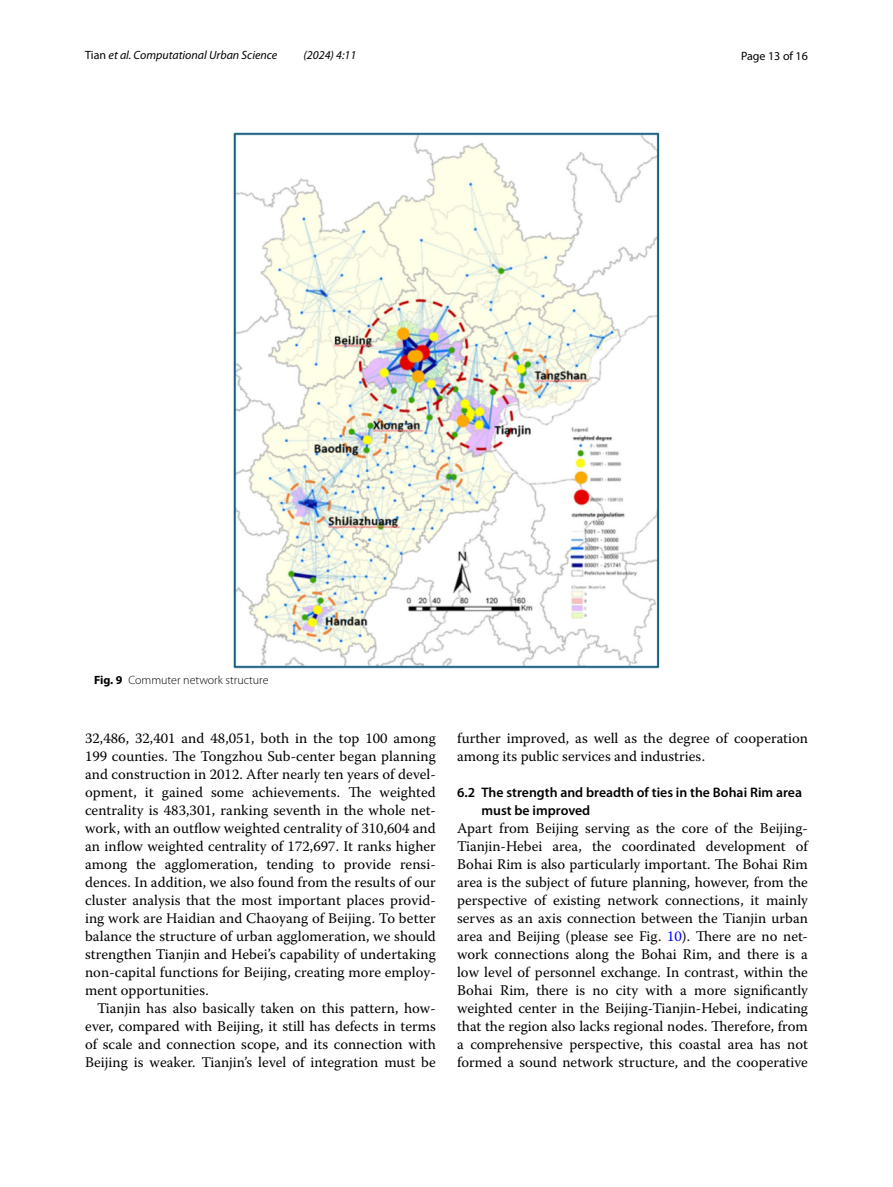
<style>
.page{position:relative;width:893px;height:1187px;background:#fff}
.page>*{position:absolute;margin:0;border:0;box-sizing:border-box;transform-origin:0 0}
.t1{font:14.7px/18px "Warnock Pro";color:#000;text-align:justify}
.t2{font:600 13.8px/18px "Myriad Pro";color:#000}
.t3{font:italic 12px "Myriad Pro";color:#000}
.t4{font:300 12px "Myriad Pro";color:#000}
.t5{font:12px "Myriad Pro";color:#000}
.s1{font-style:normal}
.s2{font-weight:700}
.s3{color:#00f}
</style>
<div class="page">
<img style="left:234px;top:133px;width:425px;height:536px">
<p class="t3" style="left:85px;top:48px;width:194px"><span class="s1">Tian</span> et al. Computational Urban Science</p>
<p class="t3" style="left:304px;top:48px;width:54px">(2024) 4:11</p>
<p class="t5" style="left:741px;top:48px;width:68px">Page 13 of 16</p>
<p class="t4" style="left:94px;top:673px;width:176px"><span class="s2">Fig. 9</span> Commuter network structure</p>
<p class="t1" style="left:85px;top:728px;width:352px">32,486, 32,401 and 48,051, both in the top 100 among 199 counties. The Tongzhou Sub-center began planning and construction in 2012. After nearly ten years of devel&shy;opment, it gained some achievements. The weighted centrality is 483,301, ranking seventh in the whole net&shy;work, with an outflow weighted centrality of 310,604 and an inflow weighted centrality of 172,697. It ranks higher among the agglomeration, tending to provide rensi&shy;dences. In addition, we also found from the results of our cluster analysis that the most important places provid&shy;ing work are Haidian and Chaoyang of Beijing. To better balance the structure of urban agglomeration, we should strengthen Tianjin and Hebei’s capability of undertaking non-capital functions for Beijing, creating more employ&shy;ment opportunities.</p>
<p class="t1" style="left:85px;top:998px;width:352px;text-indent:12px">Tianjin has also basically taken on this pattern, how&shy;ever, compared with Beijing, it still has defects in terms of scale and connection scope, and its connection with Beijing is weaker. Tianjin’s level of integration must be</p>
<p class="t1" style="left:457px;top:728px;width:352px">further improved, as well as the degree of cooperation among its public services and industries.</p>
<p class="t2" style="left:481px;top:782px;width:322px;text-indent:-24px">6.2 The strength and breadth of ties in the Bohai Rim area must be improved</p>
<p class="t1" style="left:457px;top:818px;width:352px">Apart from Beijing serving as the core of the Beijing-Tianjin-Hebei area, the coordinated development of Bohai Rim is also particularly important. The Bohai Rim area is the subject of future planning, however, from the perspective of existing network connections, it mainly serves as an axis connection between the Tianjin urban area and Beijing (please see Fig. <span class="s3">10</span>). There are no net&shy;work connections along the Bohai Rim, and there is a low level of personnel exchange. In contrast, within the Bohai Rim, there is no city with a more significantly weighted center in the Beijing-Tianjin-Hebei, indicating that the region also lacks regional nodes. Therefore, from a comprehensive perspective, this coastal area has not formed a sound network structure, and the cooperative</p>
</div>
